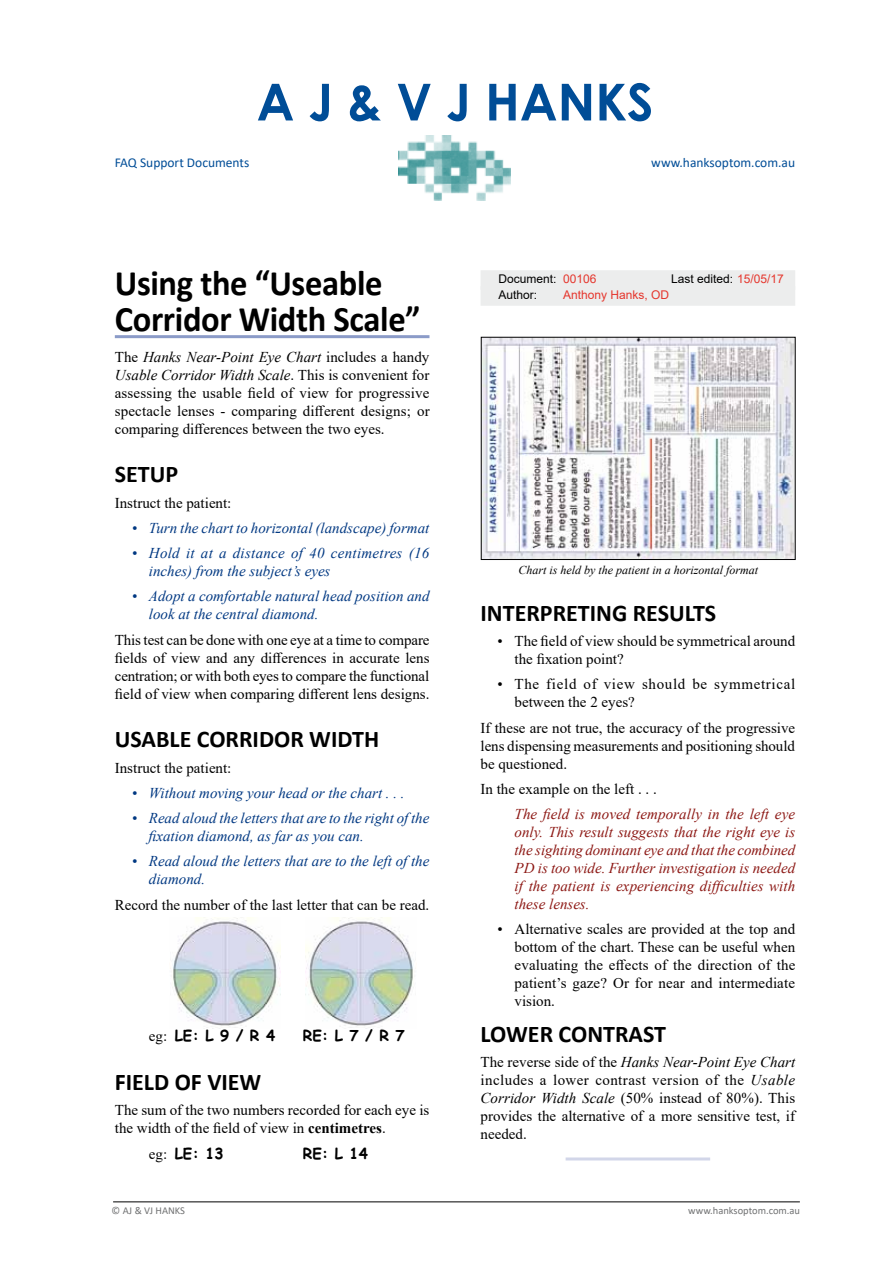
<style>
.page{position:relative;width:893px;height:1263px;background:#fff}
.page>*{position:absolute;margin:0;border:0;box-sizing:border-box;transform-origin:0 0}
.t1{font:700 51px "Century Gothic";color:#004d97}
.t2{font:700 36px/36px "Calibri";letter-spacing:-.01em;color:#000;scale:.96 1}
.t3{font:700 24px "Calibri";color:#000}
.t4{font:15px/18px "Times New Roman";color:#000;text-align:justify}
.t5{font:italic 15px/18px "Times New Roman";color:#003882}
.t6{font:italic 15px/18px "Times New Roman";letter-spacing:.005em;color:#8c1713;text-align:justify}
.t7{font:italic 15px/18px "Times New Roman";letter-spacing:.02em;color:#003882}
.t8{font:15px/18px "Times New Roman";letter-spacing:.045em;color:#000}
.t9{font:700 15px "Comic Sans MS";color:#000}
.t10{font:13.5px "Calibri";color:#004d97}
.t11{font:italic 12px "Times New Roman";color:#000}
.t12{font:12px "Arial";color:#000}
.t13{font:12px "Arial";color:#e5352c}
.t14{font:10.5px "Calibri";color:#707172}
.s1{font-style:italic}
.s2{font-family:"Times New Roman";font-weight:400}
.s3{font-weight:700}
.s4{color:#e5352c}
</style>
<div class="page">
<hr style="left:113px;top:1201px;width:687px;height:1px;background:#000">
<img style="left:305px;top:917px;width:109px;height:111px">
<img style="left:172px;top:917px;width:109px;height:111px">
<hr style="left:115px;top:335px;width:314px;height:3px;background:#8b9bc8">
<img style="left:399px;top:135px;width:112px;height:66px">
<hr style="left:566px;top:1157px;width:144px;height:3px;background:#d2d6e9">
<div style="left:481px;top:270px;width:314px;height:20px;background:#eceded"></div>
<div style="left:481px;top:286px;width:314px;height:20px;background:#eceded"></div>
<img style="left:483px;top:339px;width:310px;height:219px">
<div style="left:481px;top:337px;width:314px;height:223px;border:1px solid #000"></div>
<h1 class="t1" style="left:257px;top:63px;width:398px">A J &amp; V J HANKS</h1>
<p class="t10" style="left:115px;top:153px;width:136px">FAQ Support Documents</p>
<p class="t10" style="left:651px;top:153px;width:145px">www.hanksoptom.com.au</p>
<h2 class="t2" style="left:115px;top:264px;width:320px">Using the “Useable<br>Corridor Width Scale”</h2>
<p class="t4" style="left:115px;top:347px;width:316px">The <span class="s1">Hanks Near-Point Eye Chart</span> includes a handy <span class="s1">Usable Corridor Width Scale</span>. This is convenient for assessing the usable field of view for progressive spectacle lenses - comparing different designs; or comparing differences between the two eyes.</p>
<h3 class="t3" style="left:115px;top:457px;width:65px">SETUP</h3>
<p class="t4" style="left:115px;top:493px;width:118px">Instruct the patient:</p>
<p class="t5" style="left:132px;top:519px;width:299px">• Turn the chart to horizontal (landscape) format</p>
<p class="t7" style="left:149px;top:544px;width:282px;text-indent:-17px">• Hold it at a distance of 40 centimetres (16 inches) from the subject’s eyes</p>
<p class="t5" style="left:149px;top:587px;width:282px;text-indent:-17px">• Adopt a comfortable natural head position and look at the central diamond.</p>
<p class="t4" style="left:115px;top:630px;width:316px">This test can be done with one eye at a time to compare fields of view and any differences in accurate lens centration; or with both eyes to compare the functional field of view when comparing different lens designs.</p>
<h3 class="t3" style="left:115px;top:722px;width:266px">USABLE CORRIDOR WIDTH</h3>
<p class="t4" style="left:115px;top:758px;width:118px">Instruct the patient:</p>
<p class="t5" style="left:132px;top:783px;width:274px">• Without moving your head or the chart . . .</p>
<p class="t5" style="left:149px;top:809px;width:282px;text-indent:-17px">• Read aloud the letters that are to the right of the fixation diamond, as far as you can.</p>
<p class="t5" style="left:149px;top:852px;width:282px;text-indent:-17px">• Read aloud the letters that are to the left of the diamond.</p>
<p class="t4" style="left:115px;top:895px;width:316px">Record the number of the last letter that can be read.</p>
<p class="t9" style="left:149px;top:1025px;width:128px"><span class="s2">eg:</span> LE: L 9 / R 4</p>
<p class="t9" style="left:303px;top:1025px;width:103px">RE: L 7 / R 7</p>
<h3 class="t3" style="left:115px;top:1065px;width:148px">FIELD OF VIEW</h3>
<p class="t4" style="left:115px;top:1101px;width:316px">The sum of the two numbers recorded for each eye is the width of the field of view in <span class="s3">centimetres</span>.</p>
<p class="t9" style="left:149px;top:1142px;width:76px"><span class="s2">eg:</span> LE: 13</p>
<p class="t9" style="left:303px;top:1142px;width:67px">RE: L 14</p>
<p class="t12" style="left:499px;top:271px;width:99px">Document: <span class="s4">00106</span></p>
<p class="t12" style="left:671px;top:271px;width:114px">Last edited: <span class="s4">15/05/17</span></p>
<p class="t12" style="left:499px;top:286px;width:40px">Author:</p>
<p class="t13" style="left:563px;top:286px;width:108px">Anthony Hanks, OD</p>
<p class="t11" style="left:518px;top:561px;width:241px">Chart is held by the patient in a horizontal format</p>
<h3 class="t3" style="left:481px;top:596px;width:237px">INTERPRETING RESULTS</h3>
<p class="t4" style="left:515px;top:631px;width:282px;text-indent:-17px">• The field of view should be symmetrical around the fixation point?</p>
<p class="t8" style="left:515px;top:675px;width:282px;text-indent:-17px">• The field of view should be symmetrical between the 2 eyes?</p>
<p class="t4" style="left:481px;top:718px;width:316px">If these are not true, the accuracy of the progressive lens dispensing measurements and positioning should be questioned.</p>
<p class="t4" style="left:481px;top:779px;width:178px">In the example on the left . . .</p>
<p class="t6" style="left:515px;top:804px;width:282px">The field is moved temporally in the left eye only. This result suggests that the right eye is the sighting dominant eye and that the combined PD is too wide. Further investigation is needed if the patient is experiencing difficulties with these lenses.</p>
<p class="t4" style="left:515px;top:920px;width:282px;text-indent:-17px">• Alternative scales are provided at the top and bottom of the chart. These can be useful when evaluating the effects of the direction of the patient’s gaze? Or for near and intermediate vision.</p>
<h3 class="t3" style="left:481px;top:1017px;width:187px">LOWER CONTRAST</h3>
<p class="t4" style="left:481px;top:1053px;width:316px">The reverse side of the <span class="s1">Hanks Near-Point Eye Chart </span>includes a lower contrast version of the <span class="s1">Usable Corridor Width Scale</span> (50% instead of 80%). This provides the alternative of a more sensitive test, if needed.</p>
<p class="t14" style="left:112px;top:1203px;width:75px">© AJ &amp; VJ HANKS</p>
<p class="t14" style="left:688px;top:1203px;width:113px">www.hanksoptom.com.au</p>
</div>
